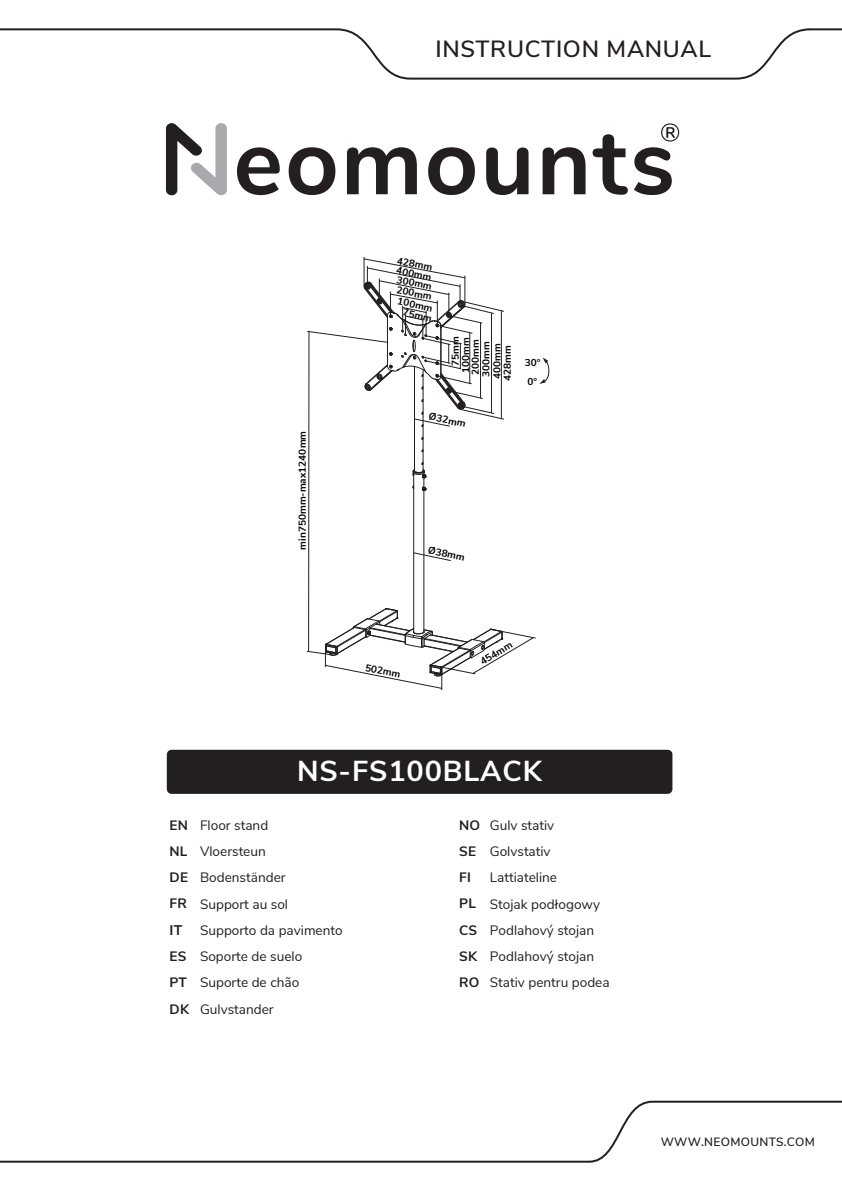
<style>
.page{position:relative;width:842px;height:1191px;background:#fff}
.page>*{position:absolute;margin:0;border:0;box-sizing:border-box;transform-origin:0 0}
.t1{font:700 28.8px "Nunito Sans";letter-spacing:.03em;color:#fff}
.t2{font:600 23.4px "Nunito Sans";letter-spacing:.03em;color:#231f20}
.t3{font:700 14px "Nunito Sans";color:#231f20}
.t4{font:13.6px/26.2px "Nunito Sans";color:#231f20}
.t5{font:700 13.6px/26.2px "Nunito Sans";letter-spacing:.03em;color:#231f20}
.t6{font:600 12px "Nunito Sans";letter-spacing:.03em;color:#231f20}
.t7{font:700 10px/19px "Nunito Sans";letter-spacing:.005em;color:#000001}
</style>
<div class="page">
<div style="left:168px;top:750px;width:504px;height:43px;background:#231f20;border-radius:4px"></div>
<div style="left:167px;top:750px;width:505px;height:44px;border:1px solid #231f20;border-radius:4px"></div>
<svg style="left:634px;top:123px;width:45px;height:72px"></svg>
<svg style="left:166px;top:123px;width:61px;height:72px"></svg>
<svg style="left:347px;top:147px;width:70px;height:47px"></svg>
<svg style="left:289px;top:147px;width:46px;height:48px"></svg>
<svg style="left:428px;top:147px;width:47px;height:48px"></svg>
<svg style="left:593px;top:134px;width:35px;height:61px"></svg>
<svg style="left:543px;top:147px;width:42px;height:47px"></svg>
<svg style="left:486px;top:147px;width:42px;height:48px"></svg>
<svg style="left:237px;top:147px;width:43px;height:48px"></svg>
<svg style="left:0;top:1100px;width:842px;height:63px"></svg>
<svg style="left:0;top:28px;width:842px;height:52px"></svg>
<svg style="left:539px;top:357px;width:11px;height:27px"></svg>
<hr style="left:413px;top:473px;width:1px;height:159px;background:#231f20">
<hr style="left:414px;top:366px;width:1px;height:105px;background:#231f20">
<hr style="left:423px;top:370px;width:1px;height:101px;background:#231f20">
<hr style="left:423px;top:490px;width:1px;height:142px;background:#231f20">
<svg style="left:412px;top:462px;width:15px;height:29px"></svg>
<hr style="left:308px;top:331px;width:1px;height:320px;background:#231f20">
<svg style="left:307px;top:608px;width:229px;height:81px"></svg>
<svg style="left:413px;top:552px;width:38px;height:9px"></svg>
<svg style="left:307px;top:257px;width:197px;height:170px"></svg>
<h2 class="t2" style="left:435px;top:32px;width:277px">INSTRUCTION MANUAL</h2>
<p class="t7" style="left:292px;top:549px;width:120px;rotate:-90deg">min750mm-max1240mm</p>
<p class="t7" style="left:399px;top:250px;width:37px;rotate:11deg">428mm</p>
<p class="t7" style="left:398px;top:260px;width:41px;text-align:center;rotate:11deg">400mm<br>200mm</p>
<p class="t7" style="left:399px;top:270px;width:37px;rotate:11deg">300mm</p>
<p class="t7" style="left:400px;top:291px;width:37px;rotate:12deg">100mm</p>
<p class="t7" style="left:405px;top:302px;width:31px;rotate:13deg">75mm</p>
<p class="t7" style="left:444px;top:375px;width:40px;line-height:20.2px;text-align:right;rotate:-90deg">75mm<br>200mm</p>
<p class="t7" style="left:480px;top:379px;width:39px;line-height:11px;rotate:-90deg">300mm<br>400mm</p>
<p class="t7" style="left:455px;top:373px;width:37px;rotate:-90deg">100mm</p>
<p class="t7" style="left:497px;top:381px;width:37px;rotate:-90deg">428mm</p>
<p class="t7" style="left:431px;top:406px;width:39px;rotate:12deg">Ø32mm</p>
<p class="t7" style="left:525px;top:352px;width:17px">30°<br>0°</p>
<p class="t7" style="left:430px;top:540px;width:39px;rotate:12deg">Ø38mm</p>
<p class="t7" style="left:367px;top:657px;width:37px;rotate:11deg">502mm</p>
<p class="t7" style="left:476px;top:653px;width:37px;rotate:-31deg">454mm</p>
<h1 class="t1" style="left:297px;top:750px;width:246px">NS-FS100BLACK</h1>
<p class="t5" style="left:169px;top:811px;width:20px;text-align:justify">EN NL DE FR</p>
<p class="t3" style="left:169px;top:920px;width:14px">IT</p>
<p class="t5" style="left:169px;top:942px;width:21px">ES<br>PT<br>DK</p>
<p class="t4" style="left:200px;top:811px;width:144px">Floor stand<br>Vloersteun<br>Bodenständer<br>Support au sol<br>Supporto da pavimento<br>Soporte de suelo<br>Suporte de chão<br>Gulvstander</p>
<p class="t5" style="left:459px;top:811px;width:23px">NO<br>SE<br>FI<br>PL<br>CS<br>SK<br>RO</p>
<p class="t4" style="left:490px;top:811px;width:121px">Gulv stativ<br>Golvstativ<br>Lattiateline<br>Stojak podłogowy<br>Podlahový stojan<br>Podlahový stojan<br>Stativ pentru podea</p>
<p class="t6" style="left:661px;top:1133px;width:156px">WWW.NEOMOUNTS.COM</p>
</div>
